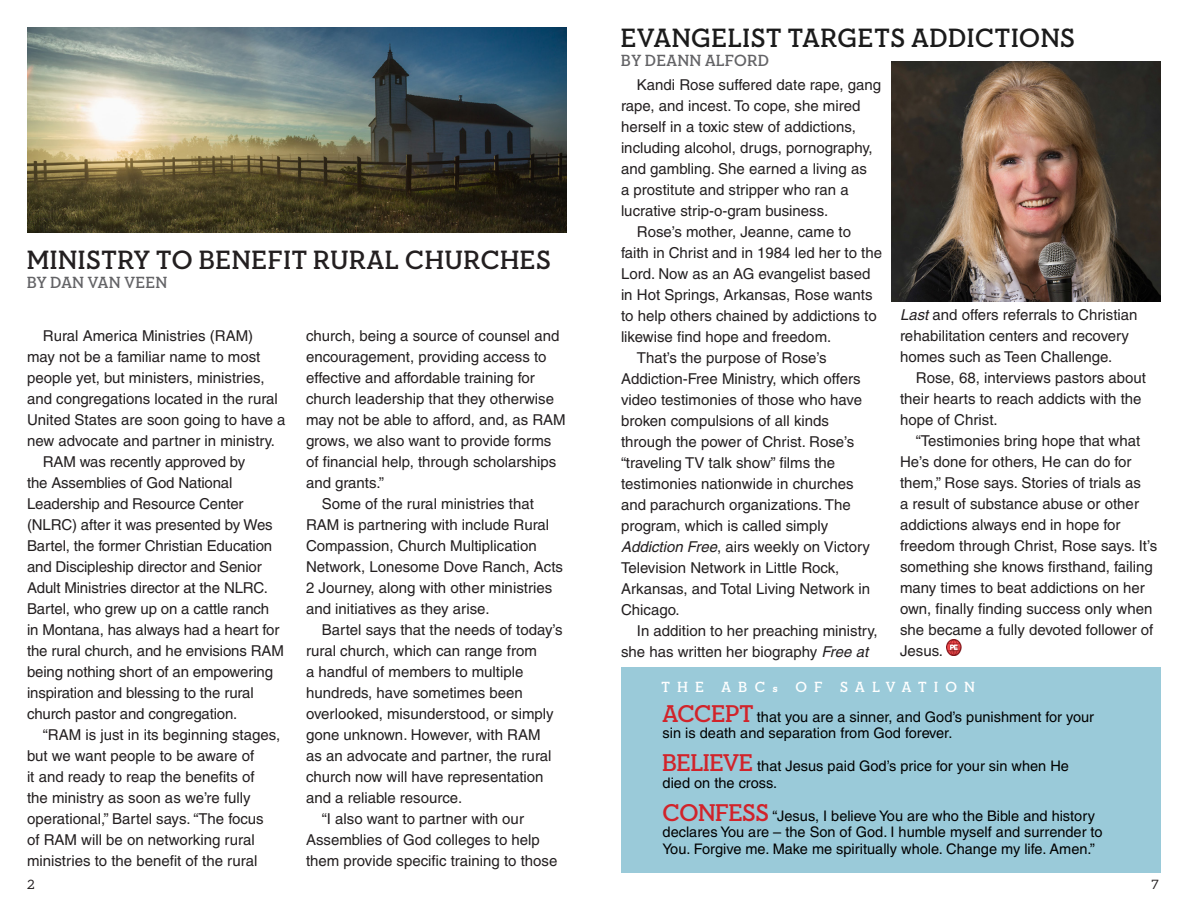
<style>
.page{position:relative;width:1188px;height:918px;background:#fff}
.page>*{position:absolute;margin:0;border:0;box-sizing:border-box;transform-origin:0 0}
.t1{font:700 27px "Neutraface Slab Display";letter-spacing:.04em;color:#231f20}
.t2{font:700 27px "Neutraface Slab Display";letter-spacing:.035em;color:#1b1b1b}
.t3{font:500 18px "Neutraface Slab Display";color:#231f20}
.t4{font:700 16.5px "Neutraface Slab Display";letter-spacing:.04em;color:#636366}
.t5{font:15px/21px "Helvetica";color:#231f20}
.t6{font:700 15px "Neutraface Slab Display";letter-spacing:.495em;color:#fff}
.t7{font:15px "Neutraface Slab Text";color:#3e3e3f}
.t8{font:14.55px/16.5px "Helvetica";color:#000}
.s1{font-style:italic}
.s2{font-family:"Neutraface Slab Display";font-weight:700;font-size:24.75px;color:#d1232a}
</style>
<div class="page">
<div style="left:621px;top:667px;width:540px;height:206px;background:#9acad9"></div>
<img style="left:947px;top:639px;width:15px;height:16px">
<img style="left:27px;top:27px;width:540px;height:206px">
<img style="left:891px;top:62px;width:270px;height:239px">
<h2 class="t1" style="left:27px;top:245px;width:525px">MINISTRY TO BENEFIT RURAL CHURCHES</h2>
<h2 class="t4" style="left:27px;top:274px;width:142px">BY DAN VAN VEEN</h2>
<p class="t5" style="left:27px;top:326px;width:260px;text-indent:16px">Rural America Ministries (RAM)<br>may not be a familiar name to most people yet, but ministers, ministries, and congregations located in the rural United States are soon going to have a new advocate and partner in ministry.</p>
<p class="t5" style="left:27px;top:452px;width:258px;text-indent:16px">RAM was recently approved by<br>the Assemblies of God National Leadership and Resource Center (NLRC) after it was presented by Wes Bartel, the former Christian Education and Discipleship director and Senior Adult Ministries director at the NLRC.<br>Bartel, who grew up on a cattle ranch in Montana, has always had a heart for the rural church, and he envisions RAM being nothing short of an empowering inspiration and blessing to the rural church pastor and congregation.</p>
<p class="t5" style="left:27px;top:725px;width:255px;text-indent:16px">“RAM is just in its beginning stages, but we want people to be aware of<br>it and ready to reap the benefits of<br>the ministry as soon as we’re fully operational,” Bartel says. “The focus<br>of RAM will be on networking rural ministries to the benefit of the rural</p>
<p class="t5" style="left:306px;top:326px;width:261px">church, being a source of counsel and encouragement, providing access to effective and affordable training for church leadership that they otherwise may not be able to afford, and, as RAM grows, we also want to provide forms of financial help, through scholarships and grants.”</p>
<p class="t5" style="left:306px;top:494px;width:259px;text-indent:16px">Some of the rural ministries that RAM is partnering with include Rural Compassion, Church Multiplication Network, Lonesome Dove Ranch, Acts 2 Journey, along with other ministries and initiatives as they arise.</p>
<p class="t5" style="left:306px;top:620px;width:258px;text-indent:16px">Bartel says that the needs of today’s rural church, which can range from<br>a handful of members to multiple hundreds, have sometimes been overlooked, misunderstood, or simply gone unknown. However, with RAM<br>as an advocate and partner, the rural church now will have representation and a reliable resource.</p>
<p class="t5" style="left:306px;top:809px;width:253px;text-indent:16px">“I also want to partner with our<br>Assemblies of God colleges to help them provide specific training to those</p>
<p class="t2" style="left:621px;top:22px;width:455px">EVANGELIST TARGETS ADDICTIONS</p>
<p class="t4" style="left:621px;top:51px;width:149px">BY DEANN ALFORD</p>
<p class="t5" style="left:621px;top:74px;width:262px;text-indent:16px">Kandi Rose suffered date rape, gang rape, and incest. To cope, she mired herself in a toxic stew of addictions, including alcohol, drugs, pornography, and gambling. She earned a living as<br>a prostitute and stripper who ran a lucrative strip-o-gram business.</p>
<p class="t5" style="left:621px;top:221px;width:263px;text-indent:16px">Rose’s mother, Jeanne, came to faith in Christ and in 1984 led her to the Lord. Now as an AG evangelist based in Hot Springs, Arkansas, Rose wants to help others chained by addictions to likewise find hope and freedom.</p>
<p class="t5" style="left:621px;top:347px;width:251px;text-indent:16px">That’s the purpose of Rose’s Addiction-Free Ministry, which offers video testimonies of those who have broken compulsions of all kinds through the power of Christ. Rose’s “traveling TV talk show” films the testimonies nationwide in churches and parachurch organizations. The program, which is called simply <span class="s1">Addiction Free</span>, airs weekly on Victory Television Network in Little Rock, Arkansas, and Total Living Network in Chicago.</p>
<p class="t5" style="left:621px;top:620px;width:258px;text-indent:16px">In addition to her preaching ministry, she has written her biography <span class="s1">Free at</span></p>
<p class="t5" style="left:900px;top:304px;width:239px"><span class="s1">Last</span> and offers referrals to Christian rehabilitation centers and recovery homes such as Teen Challenge.</p>
<p class="t5" style="left:900px;top:367px;width:247px;text-indent:16px">Rose, 68, interviews pastors about their hearts to reach addicts with the hope of Christ.</p>
<p class="t5" style="left:900px;top:430px;width:259px;text-indent:16px">“Testimonies bring hope that what He’s done for others, He can do for them,” Rose says. Stories of trials as<br>a result of substance abuse or other addictions always end in hope for freedom through Christ, Rose says. It’s something she knows firsthand, failing many times to beat addictions on her own, finally finding success only when she became a fully devoted follower of Jesus.</p>
<p class="t6" style="left:662px;top:679px;width:315px">THE ABCs OF SALVATION</p>
<p class="t8" style="left:663px;top:708px;width:433px"><span class="s2">ACCEPT</span> that you are a sinner, and God’s punishment for your</p>
<p class="t8" style="left:663px;top:725px;width:291px">sin is death and separation from God forever.</p>
<p class="t8" style="left:663px;top:758px;width:408px"><span class="s2">BELIEVE</span> that Jesus paid God’s price for your sin when He died on the cross.</p>
<p class="t8" style="left:663px;top:807px;width:434px"><span class="s2">CONFESS</span> “Jesus, I believe You are who the Bible and history</p>
<p class="t8" style="left:663px;top:824px;width:442px">declares You are – the Son of God. I humble myself and surrender to<br>You. Forgive me. Make me spiritually whole. Change my life. Amen.”</p>
<p class="t7" style="left:27px;top:871px;width:10px">4</p>
<p class="t3" style="left:27px;top:873px;width:9px">2</p>
<p class="t3" style="left:1152px;top:873px;width:9px">7</p>
</div>
